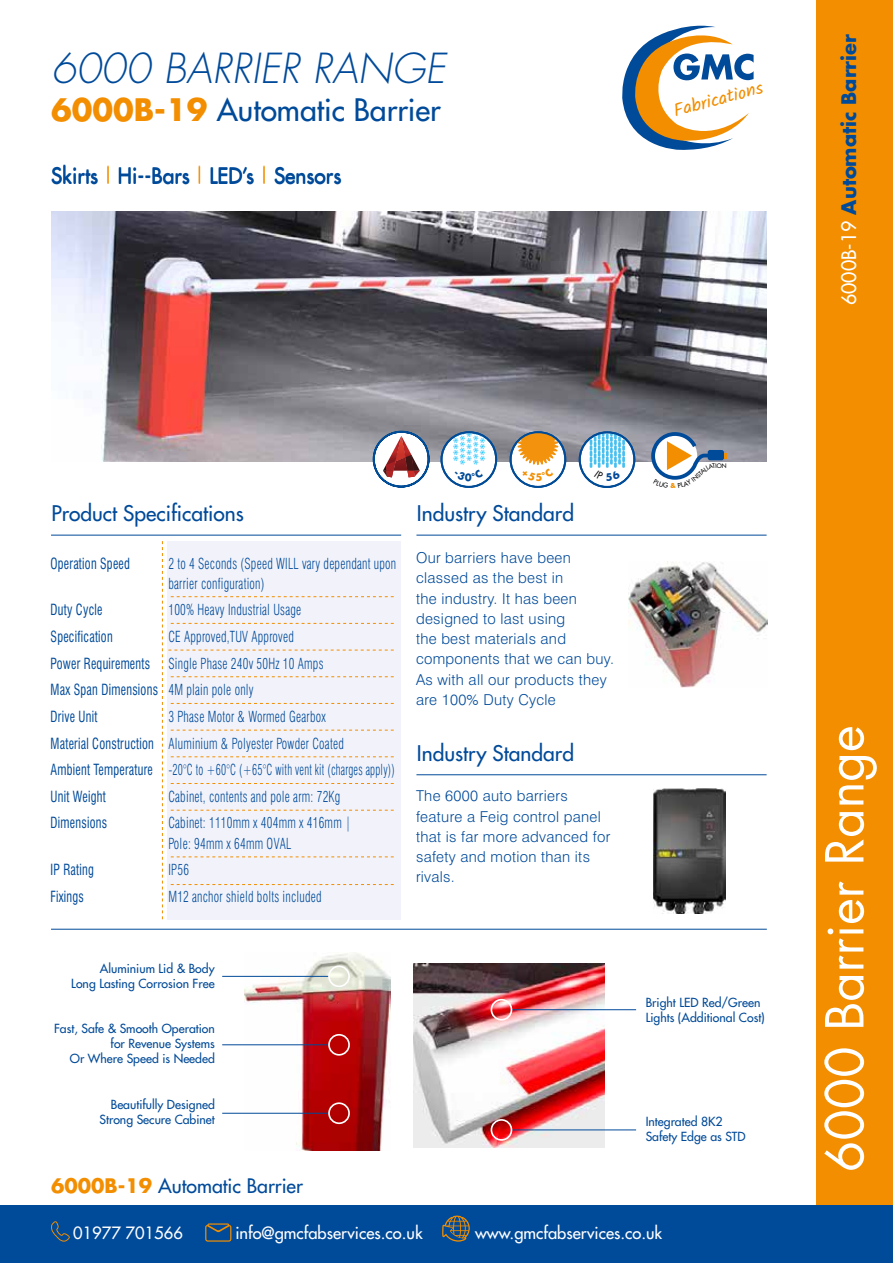
<style>
.page{position:relative;width:893px;height:1263px;background:#fff}
.page>*{position:absolute;margin:0;border:0;box-sizing:border-box;transform-origin:0 0}
.t1{font:51px "Futura Book PL";color:#fff}
.t2{font:40.35px "Futura Light Oblique PL";color:#004a9a}
.t3{font:30.15px "Futura";color:#004a9a}
.t4{font:21px "Futura";color:#004a9a}
.t5{font:19.5px "Futura";color:#004a9a}
.t6{font:19.5px "Futura Bold PL";color:#004a9a}
.t7{font:18.3px "Kalam";color:#f28e00}
.t8{font:16.5px "Futura";color:#fff}
.t9{font:300 condensed 15px/26.7px "Swiss 721 BT";letter-spacing:.02em;color:#004a9a;scale:.81 1}
.t10{font:300 15px/20.2px "Swiss 721 BT";letter-spacing:.02em;color:#004a9a}
.t11{font:condensed 15px/26.5px "Swiss 721 BT";letter-spacing:.02em;color:#004a99;scale:.81 1}
.t12{font:12.3px/14.7px "Futura";color:#004a98;text-align:right}
.t13{font:6px "Futura";color:#000}
.s1{font-family:"Futura Bold PL";color:#f28e00}
.s2{font-family:"Futura Light PL";color:#f28e00}
.s3{font-family:"Futura";color:#fff}
</style>
<div class="page">
<img style="left:51px;top:211px;width:716px;height:250px">
<svg style="left:511px;top:432px;width:54px;height:55px"></svg>
<div style="left:510px;top:431px;width:56px;height:57px;border:2px solid #004b97;border-radius:50%"></div>
<svg style="left:580px;top:432px;width:54px;height:55px"></svg>
<div style="left:579px;top:431px;width:56px;height:57px;border:2px solid #004b97;border-radius:50%"></div>
<svg style="left:441px;top:432px;width:55px;height:55px"></svg>
<div style="left:441px;top:431px;width:56px;height:57px;border:2px solid #004b97;border-radius:50%"></div>
<svg style="left:373px;top:431px;width:57px;height:57px"></svg>
<div style="left:167px;top:541px;width:234px;height:378px;background:#f2f3fa"></div>
<hr style="left:51px;top:535px;width:350px;height:1px;background:#004a9a">
<hr style="left:416px;top:535px;width:351px;height:1px;background:#004a9a">
<hr style="left:416px;top:774px;width:351px;height:1px;background:#004a9a">
<hr style="left:51px;top:929px;width:716px;height:1px;background:#004a9a">
<svg style="left:162px;top:541px;width:232px;height:378px"></svg>
<img style="left:244px;top:952px;width:146px;height:198px">
<img style="left:414px;top:963px;width:190px;height:184px">
<hr style="left:222px;top:1044px;width:107px;height:1px;background:#004a98">
<div style="left:328px;top:1034px;width:22px;height:22px;border:2px solid #fff;border-radius:50%"></div>
<hr style="left:222px;top:1113px;width:107px;height:1px;background:#004a98">
<div style="left:328px;top:1102px;width:22px;height:22px;border:2px solid #fff;border-radius:50%"></div>
<hr style="left:222px;top:976px;width:107px;height:1px;background:#004a98">
<div style="left:328px;top:965px;width:22px;height:22px;border:2px solid #fff;border-radius:50%"></div>
<hr style="left:512px;top:1130px;width:124px;height:1px;background:#004a98">
<div style="left:491px;top:1119px;width:21px;height:22px;border:2px solid #fff;border-radius:50%"></div>
<hr style="left:512px;top:1009px;width:124px;height:1px;background:#004a98">
<div style="left:491px;top:999px;width:21px;height:21px;border:2px solid #fff;border-radius:50%"></div>
<div style="left:816px;top:0;width:77px;height:1263px;background:#f28e00"></div>
<div style="left:0;top:1205px;width:893px;height:58px;background:#004a9a"></div>
<svg style="left:205px;top:1223px;width:26px;height:18px"></svg>
<svg style="left:51px;top:1221px;width:19px;height:20px"></svg>
<svg style="left:442px;top:1215px;width:28px;height:26px"></svg>
<svg style="left:622px;top:26px;width:132px;height:124px"></svg>
<img style="left:654px;top:788px;width:71px;height:126px">
<img style="left:629px;top:562px;width:138px;height:125px">
<svg style="left:512px;top:432px;width:52px;height:50px"></svg>
<svg style="left:590px;top:432px;width:35px;height:49px"></svg>
<svg style="left:453px;top:432px;width:32px;height:50px"></svg>
<svg style="left:651px;top:432px;width:75px;height:48px"></svg>
<h2 class="t2" style="left:51px;top:43px;width:396px">6000 BARRIER RANGE</h2>
<h3 class="t3" style="left:51px;top:91px;width:391px"><span class="s1">6000B-19</span> Automatic Barrier</h3>
<h3 class="t4" style="left:51px;top:163px;width:292px">Skirts <span class="s2">|</span> Hi--Bars <span class="s2">|</span> LED’s <span class="s2">|</span> Sensors</h3>
<p class="t7" style="left:671px;top:99px;width:93px;rotate:-15deg">Fabrications</p>
<h3 class="t6" style="left:835px;top:305px;width:272px;rotate:-90deg"><span class="s3">6000B-19</span> Automatic Barrier</h3>
<h3 class="t4" style="left:51px;top:500px;width:194px">Product Specifications</h3>
<h3 class="t4" style="left:417px;top:500px;width:159px">Industry Standard</h3>
<p class="t11" style="left:51px;top:550px;width:100px">Operation Speed</p>
<p class="t11" style="left:51px;top:597px;width:134px">Duty Cycle<br>Specification<br>Power Requirements<br>Max Span Dimensions<br>Drive Unit<br>Material Construction<br>Ambient Temperature<br>Unit Weight<br>Dimensions</p>
<p class="t11" style="left:51px;top:856px;width:55px">IP Rating<br>Fixings</p>
<p class="t9" style="left:168px;top:553px;width:283px;line-height:20.2px">2 to 4 Seconds (Speed WILL vary dependant upon barrier configuration)</p>
<p class="t9" style="left:168px;top:597px;width:281px">100% Heavy Industrial Usage<br>CE Approved,TUV Approved<br>Single Phase 240v 50Hz 10 Amps<br>4M plain pole only<br>3 Phase Motor &amp; Wormed Gearbox<br>Aluminium &amp; Polyester Powder Coated<br>-20°C to +60°C (+65°C with vent kit (charges apply))<br>Cabinet, contents and pole arm: 72Kg<br>Cabinet: 1110mm x 404mm x 416mm |</p>
<p class="t9" style="left:168px;top:830px;width:191px">Pole: 94mm x 64mm OVAL<br>IP56<br>M12 anchor shield bolts included</p>
<p class="t10" style="left:416px;top:548px;width:199px">Our barriers have been classed as the best in<br>the industry. It has been designed to last using<br>the best materials and components that we can buy.<br>As with all our products they are 100% Duty Cycle</p>
<h3 class="t4" style="left:417px;top:740px;width:159px">Industry Standard</h3>
<p class="t10" style="left:416px;top:786px;width:196px">The 6000 auto barriers feature a Feig control panel that is far more advanced for safety and motion than its rivals.</p>
<p class="t12" style="left:71px;top:961px;width:145px">Aluminium Lid &amp; Body<br>Long Lasting Corrosion Free</p>
<p class="t12" style="left:54px;top:1022px;width:162px">Fast, Safe &amp; Smooth Operation for Revenue Systems<br>Or Where Speed is Needed</p>
<p class="t12" style="left:100px;top:1097px;width:117px">Beautifully Designed<br>Strong Secure Cabinet</p>
<p class="t13" style="left:717px;top:462px;width:11px">ON</p>
<p class="t12" style="left:646px;top:995px;width:121px;text-align:left">Bright LED Red/Green<br>Lights (Additional Cost)</p>
<p class="t12" style="left:646px;top:1114px;width:101px;text-align:left">Integrated 8K2<br>Safety Edge as STD</p>
<h3 class="t5" style="left:51px;top:1174px;width:253px"><span class="s1">6000B-19</span> Automatic Barrier</h3>
<p class="t8" style="left:73px;top:1222px;width:111px">01977 701566</p>
<p class="t8" style="left:235px;top:1222px;width:189px">info@gmcfabservices.co.uk</p>
<p class="t8" style="left:475px;top:1222px;width:189px">www.gmcfabservices.co.uk</p>
<h1 class="t1" style="left:810px;top:1172px;width:448px;rotate:-90deg">6000 Barrier Range</h1>
</div>
